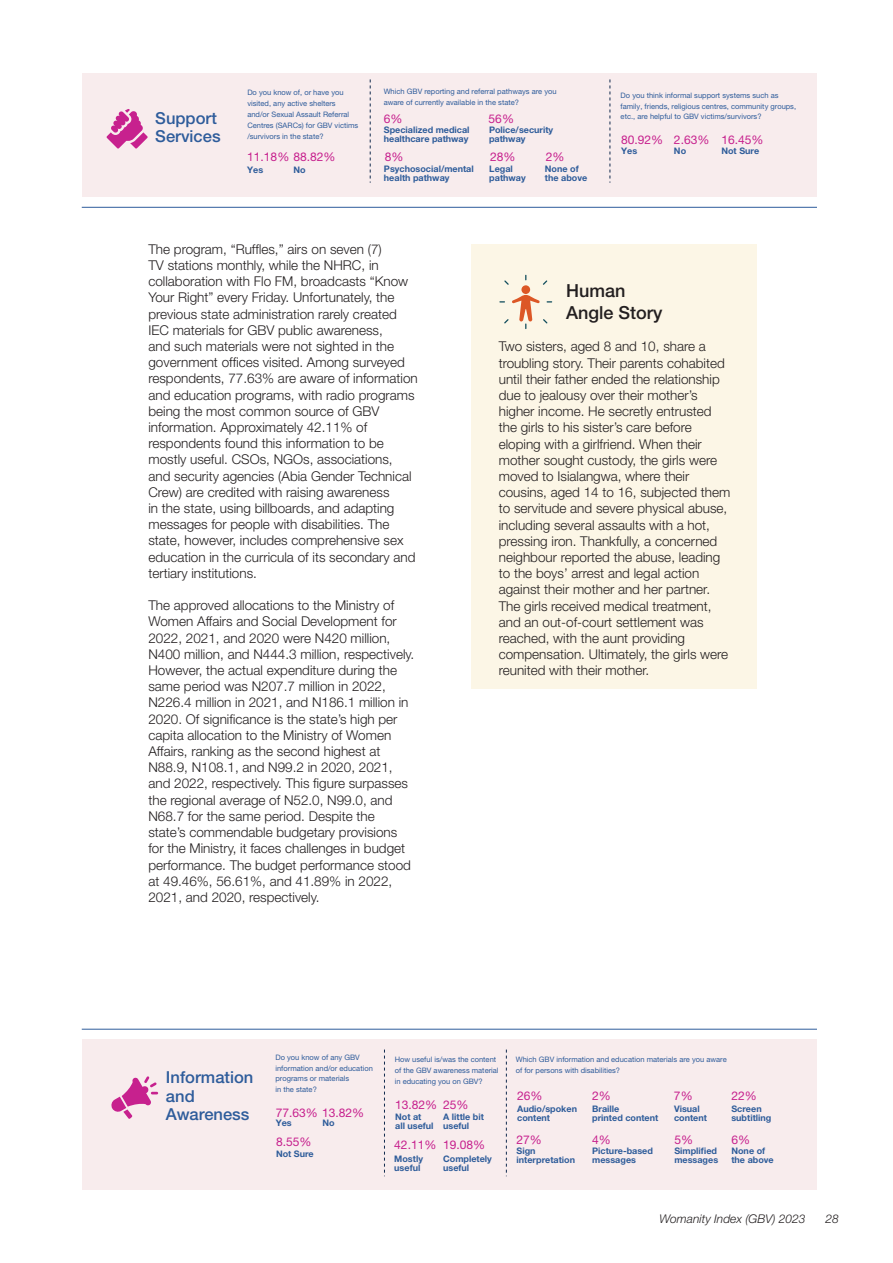
<style>
.page{position:relative;width:893px;height:1263px;background:#fff}
.page>*{position:absolute;margin:0;border:0;box-sizing:border-box;transform-origin:0 0}
.t1{font:500 18px "Helvetica Neue LT Pro";color:#231f20}
.t2{font:500 16.5px/18.3px "Helvetica Neue LT Pro";color:#2e5c9b}
.t3{font:300 13.5px/16.2px "Helvetica Neue LT Pro";color:#231f20}
.t4{font:12px "Helvetica Neue LT Pro";color:#c7218e}
.t5{font:italic 300 12px "Helvetica Neue LT Pro";color:#231f20}
.t6{font:700 9px/9px "Helvetica Neue LT Pro";color:#2e5c9a}
.t7{font:7.5px/10.8px "Helvetica Neue LT Pro";color:#2e5c9b}
</style>
<div class="page">
<div style="left:82px;top:73px;width:734px;height:123px;background:#f8eced"></div>
<hr style="left:82px;top:207px;width:734px;height:1px;background:#2e5c9b">
<hr style="left:82px;top:1029px;width:734px;height:1px;background:#2e5c9b">
<svg style="left:370px;top:79px;width:1px;height:104px"></svg>
<svg style="left:610px;top:79px;width:1px;height:104px"></svg>
<div style="left:82px;top:1039px;width:734px;height:151px;background:#f8eced"></div>
<svg style="left:384px;top:1049px;width:1px;height:127px"></svg>
<svg style="left:506px;top:1049px;width:1px;height:127px"></svg>
<svg style="left:106px;top:109px;width:42px;height:40px"></svg>
<svg style="left:111px;top:1076px;width:47px;height:43px"></svg>
<div style="left:471px;top:244px;width:286px;height:445px;background:#fcf6e6"></div>
<div style="left:521px;top:285px;width:9px;height:9px;background:#dc5726;border-radius:50%"></div>
<svg style="left:504px;top:280px;width:5px;height:5px"></svg>
<svg style="left:499px;top:295px;width:53px;height:34px"></svg>
<p class="t7" style="left:384px;top:86px;width:175px">Which GBV reporting and referral pathways are you aware of currently available in the state?</p>
<p class="t7" style="left:621px;top:90px;width:177px">Do you think informal support systems such as family, friends, religious centres, community groups,</p>
<p class="t7" style="left:247px;top:87px;width:112px">Do you know of, or have you visited, any active shelters and/or Sexual Assault Referral<br>Centres (SARCs) for GBV victims /survivors in the state?</p>
<p class="t6" style="left:247px;top:165px;width:18px">Yes</p>
<p class="t6" style="left:293px;top:165px;width:14px">No</p>
<p class="t2" style="left:155px;top:109px;width:63px">Support</p>
<p class="t7" style="left:621px;top:111px;width:142px">etc., are helpful to GBV victims/survivors?</p>
<p class="t2" style="left:155px;top:127px;width:67px">Services</p>
<p class="t4" style="left:384px;top:112px;width:20px">6%</p>
<p class="t4" style="left:489px;top:112px;width:27px">56%</p>
<p class="t4" style="left:490px;top:149px;width:27px">28%</p>
<p class="t6" style="left:384px;top:125px;width:87px">Specialized medical healthcare pathway</p>
<p class="t6" style="left:489px;top:125px;width:66px">Police/security pathway</p>
<p class="t6" style="left:489px;top:164px;width:38px">Legal pathway</p>
<p class="t4" style="left:621px;top:133px;width:144px">80.92% 2.63% 16.45%</p>
<p class="t6" style="left:621px;top:146px;width:18px">Yes</p>
<p class="t6" style="left:674px;top:146px;width:14px">No</p>
<p class="t6" style="left:721px;top:146px;width:39px">Not Sure</p>
<p class="t4" style="left:385px;top:149px;width:20px">8%</p>
<p class="t4" style="left:546px;top:149px;width:20px">2%</p>
<p class="t4" style="left:247px;top:149px;width:90px">11.18% 88.82%</p>
<p class="t6" style="left:384px;top:164px;width:91px">Psychosocial/mental health pathway</p>
<p class="t6" style="left:545px;top:164px;width:44px">None of the above</p>
<p class="t3" style="left:148px;top:241px;width:271px">The program, “Ruffles,” airs on seven (7)<br>TV stations monthly, while the NHRC, in collaboration with Flo FM, broadcasts “Know Your Right” every Friday. Unfortunately, the previous state administration rarely created IEC materials for GBV public awareness,<br>and such materials were not sighted in the government offices visited. Among surveyed respondents, 77.63% are aware of information and education programs, with radio programs being the most common source of GBV information. Approximately 42.11% of respondents found this information to be mostly useful. CSOs, NGOs, associations, and security agencies (Abia Gender Technical Crew) are credited with raising awareness<br>in the state, using billboards, and adapting messages for people with disabilities. The state, however, includes comprehensive sex education in the curricula of its secondary and tertiary institutions.</p>
<p class="t3" style="left:148px;top:597px;width:267px">The approved allocations to the Ministry of Women Affairs and Social Development for 2022, 2021, and 2020 were N420 million, N400 million, and N444.3 million, respectively.<br>However, the actual expenditure during the same period was N207.7 million in 2022, N226.4 million in 2021, and N186.1 million in 2020. Of significance is the state’s high per capita allocation to the Ministry of Women Affairs, ranking as the second highest at N88.9, N108.1, and N99.2 in 2020, 2021, and 2022, respectively. This figure surpasses the regional average of N52.0, N99.0, and N68.7 for the same period. Despite the state’s commendable budgetary provisions for the Ministry, it faces challenges in budget performance. The budget performance stood at 49.46%, 56.61%, and 41.89% in 2022, 2021, and 2020, respectively.</p>
<p class="t1" style="left:566px;top:280px;width:61px">Human</p>
<p class="t1" style="left:566px;top:302px;width:98px">Angle Story</p>
<p class="t3" style="left:499px;top:338px;width:233px">Two sisters, aged 8 and 10, share a troubling story. Their parents cohabited until their father ended the relationship due to jealousy over their mother’s higher income. He secretly entrusted the girls to his sister’s care before eloping with a girlfriend. When their mother sought custody, the girls were moved to Isialangwa, where their cousins, aged 14 to 16, subjected them to servitude and severe physical abuse, including several assaults with a hot, pressing iron. Thankfully, a concerned neighbour reported the abuse, leading to the boys’ arrest and legal action against their mother and her partner.<br>The girls received medical treatment, and an out-of-court settlement was reached, with the aunt providing compensation. Ultimately, the girls were reunited with their mother.</p>
<p class="t2" style="left:166px;top:1068px;width:89px">Information and<br>Awareness</p>
<p class="t7" style="left:275px;top:1051px;width:99px">Do you know of any GBV information and/or education programs or materials<br>in the state?</p>
<p class="t7" style="left:395px;top:1054px;width:105px">How useful is/was the content of the GBV awareness material in educating you on GBV?</p>
<p class="t7" style="left:516px;top:1054px;width:212px">Which GBV information and education materials are you aware of for persons with disabilities?</p>
<p class="t4" style="left:517px;top:1089px;width:27px">26%</p>
<p class="t4" style="left:592px;top:1089px;width:20px">2%</p>
<p class="t4" style="left:674px;top:1089px;width:20px">7%</p>
<p class="t4" style="left:731px;top:1089px;width:27px">22%</p>
<p class="t4" style="left:395px;top:1097px;width:75px">13.82% 25%</p>
<p class="t4" style="left:443px;top:1137px;width:44px">19.08%</p>
<p class="t6" style="left:517px;top:1104px;width:61px">Audio/spoken content</p>
<p class="t6" style="left:592px;top:1104px;width:68px">Braille<br>printed content</p>
<p class="t6" style="left:592px;top:1146px;width:62px">Picture-based messages</p>
<p class="t6" style="left:731px;top:1104px;width:41px">Screen subtitling</p>
<p class="t6" style="left:674px;top:1104px;width:34px">Visual content</p>
<p class="t4" style="left:276px;top:1106px;width:90px">77.63% 13.82%</p>
<p class="t4" style="left:276px;top:1134px;width:37px">8.55%</p>
<p class="t4" style="left:394px;top:1137px;width:44px">42.11%</p>
<p class="t6" style="left:395px;top:1112px;width:40px">Not at<br>all useful</p>
<p class="t6" style="left:443px;top:1112px;width:42px">A little bit useful</p>
<p class="t6" style="left:443px;top:1154px;width:50px">Completely useful</p>
<p class="t6" style="left:276px;top:1118px;width:18px">Yes</p>
<p class="t6" style="left:322px;top:1118px;width:14px">No</p>
<p class="t6" style="left:276px;top:1149px;width:39px">Not Sure</p>
<p class="t4" style="left:517px;top:1132px;width:27px">27%</p>
<p class="t4" style="left:731px;top:1132px;width:20px">6%</p>
<p class="t6" style="left:517px;top:1146px;width:60px">Sign interpretation</p>
<p class="t4" style="left:674px;top:1132px;width:20px">5%</p>
<p class="t4" style="left:592px;top:1132px;width:20px">4%</p>
<p class="t6" style="left:674px;top:1146px;width:45px">Simplified messages</p>
<p class="t6" style="left:731px;top:1146px;width:44px">None of the above</p>
<p class="t6" style="left:394px;top:1154px;width:30px">Mostly useful</p>
<p class="t5" style="left:660px;top:1211px;width:148px">Womanity Index (GBV) 2023</p>
<p class="t5" style="left:826px;top:1211px;width:15px">28</p>
</div>
